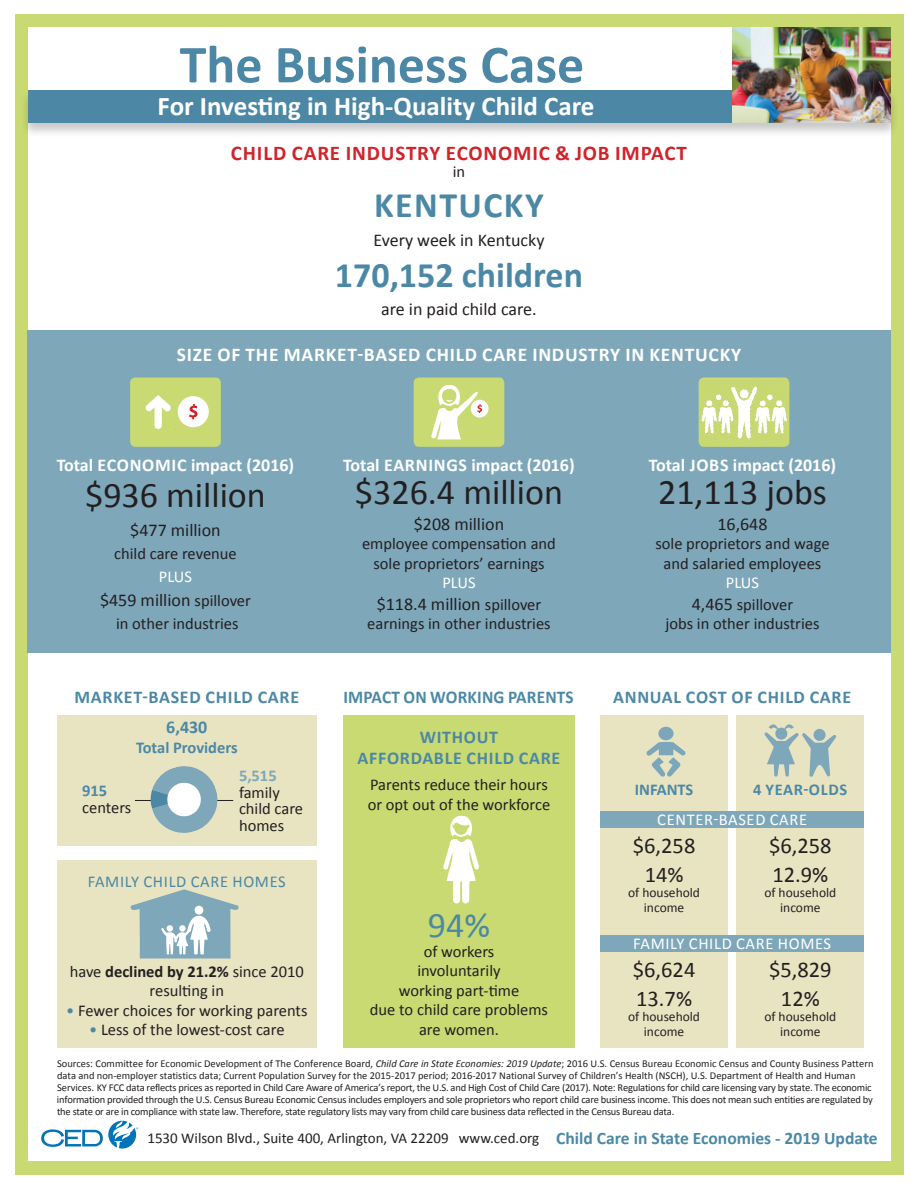
<style>
.page{position:relative;width:918px;height:1188px;background:#fff}
.page>*{position:absolute;margin:0;border:0;box-sizing:border-box;transform-origin:0 0}
.t1{font:700 54px "Calibri";color:#4c88a5}
.t2{font:36px "Calibri";color:#231f20}
.t3{font:700 36px/69.6px "Calibri";color:#4c88a5;text-align:center}
.t4{font:36px "Calibri";color:#4c88a5}
.t5{font:700 27px "Calibri";color:#fff}
.t6{font:22.5px/28.5px "Calibri";color:#231f20;text-align:center}
.t7{font:700 21px "Calibri";letter-spacing:.04em;color:#d1232a}
.t8{font:700 19.5px "Calibri";letter-spacing:.04em;color:#fff}
.t9{font:18px "Calibri";color:#231f20}
.t10{font:700 18px/21.6px "Calibri";letter-spacing:.04em;color:#4c88a5;text-align:center}
.t11{font:700 18px "Calibri";color:#fff}
.t12{font:700 18px "Calibri";letter-spacing:.01em;color:#4c88a5;scale:.96 1}
.t13{font:16.5px/19.5px "Calibri";color:#231f20;text-align:center}
.t14{font:16.5px "Calibri";letter-spacing:.04em;color:#fff}
.t15{font:700 16.5px "Calibri";color:#4c88a5}
.t16{font:16.5px "Calibri";letter-spacing:.04em;color:#4c88a5}
.t17{font:700 16.5px "Calibri";letter-spacing:.04em;color:#4c88a5}
.t18{font:700 16.5px "Calibri";color:#7ea7ba}
.t19{font:15px "Calibri";color:#231f20}
.t20{font:13.5px/15px "Calibri";color:#231f20;text-align:center}
.t21{font:10.5px/11.9px "Calibri";letter-spacing:-.025em;color:#231f20}
.s1{font-size:16.5px}
.s2{font-weight:700}
.s3{color:#4c88a5}
.s4{color:#fff}
.s5{font-size:18px}
.s6{font-style:italic}
.s7{font-weight:700;font-size:17.55px;color:#4c88a5}
</style>
<div class="page">
<div style="left:15px;top:14px;width:889px;height:1160px;background:#c9da72"></div>
<div style="left:28px;top:27px;width:863px;height:1134px;background:#fff"></div>
<div style="left:20px;top:89px;width:879px;height:48px;background:#231f20;opacity:.25"></div>
<div style="left:28px;top:90px;width:863px;height:33px;background:#4c88a5"></div>
<img style="left:732px;top:27px;width:159px;height:96px">
<svg style="left:41px;top:1121px;width:97px;height:28px"></svg>
<div style="left:27px;top:330px;width:864px;height:323px;background:#7ea7ba"></div>
<div style="left:737px;top:716px;width:127px;height:332px;background:#e8e4c2"></div>
<div style="left:414px;top:377px;width:90px;height:70px;background:#c9da72;border-radius:5px"></div>
<svg style="left:431px;top:385px;width:58px;height:54px"></svg>
<div style="left:130px;top:377px;width:91px;height:70px;background:#c9da72;border-radius:5px"></div>
<svg style="left:146px;top:395px;width:63px;height:35px"></svg>
<div style="left:57px;top:716px;width:260px;height:130px;background:#e8e4c2"></div>
<div style="left:600px;top:716px;width:128px;height:332px;background:#e8e4c2"></div>
<div style="left:600px;top:811px;width:264px;height:17px;background:#7ea7ba"></div>
<div style="left:600px;top:935px;width:264px;height:16px;background:#7ea7ba"></div>
<div style="left:57px;top:860px;width:260px;height:188px;background:#e8e4c2"></div>
<div style="left:343px;top:716px;width:232px;height:332px;background:#c9da72"></div>
<svg style="left:443px;top:816px;width:36px;height:87px"></svg>
<div style="left:699px;top:377px;width:90px;height:70px;background:#c9da72;border-radius:5px"></div>
<img style="left:701px;top:386px;width:86px;height:53px">
<svg style="left:765px;top:724px;width:71px;height:53px"></svg>
<div style="left:658px;top:727px;width:16px;height:13px;background:#7ca6ba;border-radius:50%"></div>
<svg style="left:647px;top:742px;width:38px;height:35px"></svg>
<svg style="left:130px;top:889px;width:109px;height:70px"></svg>
<hr style="left:135px;top:800px;width:98px;height:1px;background:#231f20">
<svg style="left:150px;top:766px;width:68px;height:67px"></svg>
<h1 class="t1" style="left:180px;top:31px;width:406px">The Business Case</h1>
<h3 class="t5" style="left:158px;top:90px;width:438px">For Investing in High-Quality Child Care</h3>
<h3 class="t7" style="left:231px;top:140px;width:458px">CHILD CARE INDUSTRY ECONOMIC &amp; JOB IMPACT</h3>
<h3 class="t13" style="left:453px;top:161px;width:14px">in</h3>
<h2 class="t3" style="left:335px;top:169px;width:250px">KENTUCKY<br>170,152 children</h2>
<h3 class="t9" style="left:373px;top:227px;width:173px">Every week in Kentucky</h3>
<h3 class="t9" style="left:381px;top:296px;width:157px">are in paid child care.</h3>
<h3 class="t8" style="left:177px;top:342px;width:566px">SIZE OF THE MARKET-BASED CHILD CARE INDUSTRY IN KENTUCKY</h3>
<h3 class="t11" style="left:57px;top:454px;width:239px">Total ECONOMIC impact (2016)</h3>
<h2 class="t2" style="left:85px;top:470px;width:182px">$936 million</h2>
<h3 class="t9" style="left:130px;top:518px;width:92px">$477 million</h3>
<h3 class="t13" style="left:114px;top:543px;width:124px">child care revenue</h3>
<h3 class="t14" style="left:159px;top:565px;width:35px">PLUS</h3>
<h3 class="t9" style="left:100px;top:588px;width:152px">$459 million <span class="s1">spillover</span></h3>
<h3 class="t13" style="left:116px;top:613px;width:124px">in other industries</h3>
<h3 class="t10" style="left:74px;top:680px;width:226px;line-height:30.8px">MARKET-BASED CHILD CARE<br>6,430</h3>
<h3 class="t15" style="left:136px;top:737px;width:103px">Total Providers</h3>
<h3 class="t15" style="left:82px;top:780px;width:27px">915</h3>
<h3 class="t13" style="left:82px;top:797px;width:51px">centers</h3>
<h3 class="t18" style="left:239px;top:765px;width:39px">5,515</h3>
<h3 class="t13" style="left:239px;top:783px;width:66px;line-height:16.5px;text-align:left">family child care homes</h3>
<h3 class="t16" style="left:88px;top:870px;width:199px">FAMILY CHILD CARE HOMES</h3>
<h3 class="t13" style="left:70px;top:961px;width:236px">have <span class="s2">declined by 21.2%</span> since 2010 resulting in</h3>
<h3 class="t13" style="left:66px;top:1000px;width:243px"><span class="s3">•</span> Fewer choices for working parents</h3>
<h3 class="t13" style="left:89px;top:1019px;width:197px"><span class="s3">•</span> Less of the lowest-cost care</h3>
<h3 class="t11" style="left:343px;top:454px;width:233px">Total EARNINGS impact (2016)</h3>
<h2 class="t2" style="left:355px;top:467px;width:210px">$326.4 million</h2>
<h3 class="t9" style="left:414px;top:511px;width:92px">$208 million</h3>
<h3 class="t13" style="left:362px;top:533px;width:195px">employee compensation and sole proprietors’ earnings</h3>
<h3 class="t14" style="left:442px;top:571px;width:35px">PLUS</h3>
<h3 class="t9" style="left:377px;top:591px;width:166px">$118.4 million <span class="s1">spillover</span></h3>
<h3 class="t13" style="left:367px;top:613px;width:185px">earnings in other industries</h3>
<h3 class="t12" style="left:343px;top:685px;width:241px">IMPACT ON WORKING PARENTS</h3>
<h3 class="t10" style="left:358px;top:725px;width:204px">WITHOUT<br>AFFORDABLE CHILD CARE</h3>
<h3 class="t13" style="left:368px;top:775px;width:184px;text-align:left">Parents reduce their hours or opt out of the workforce</h3>
<h2 class="t4" style="left:428px;top:900px;width:64px">94%</h2>
<h3 class="t13" style="left:370px;top:941px;width:180px">of workers<br>involuntarily<br>working part-time<br>due to child care problems are women.</h3>
<h3 class="t11" style="left:649px;top:454px;width:189px">Total JOBS impact (2016)</h3>
<h2 class="t2" style="left:658px;top:467px;width:170px">21,113 jobs</h2>
<h3 class="t9" style="left:717px;top:511px;width:52px">16,648</h3>
<h3 class="t13" style="left:655px;top:533px;width:176px">sole proprietors and wage and salaried employees</h3>
<h3 class="t13" style="left:692px;top:571px;width:103px;line-height:21.6px"><span class="s4">PLUS<br></span><span class="s5">4,465</span> spillover</h3>
<h3 class="t13" style="left:666px;top:613px;width:155px">jobs in other industries</h3>
<h3 class="t10" style="left:613px;top:685px;width:239px">ANNUAL COST OF CHILD CARE</h3>
<h3 class="t15" style="left:635px;top:779px;width:60px">INFANTS</h3>
<h3 class="t17" style="left:753px;top:779px;width:96px">4 YEAR-OLDS</h3>
<h3 class="t14" style="left:657px;top:808px;width:151px">CENTER-BASED CARE</h3>
<h3 class="t6" style="left:633px;top:831px;width:64px">$6,258<br>14%</h3>
<p class="t20" style="left:628px;top:884px;width:73px">of household income</p>
<h3 class="t6" style="left:769px;top:831px;width:64px;text-align:left">$6,258<br>12.9%</h3>
<p class="t20" style="left:764px;top:884px;width:73px">of household income</p>
<h3 class="t14" style="left:633px;top:932px;width:199px">FAMILY CHILD CARE HOMES</h3>
<h3 class="t6" style="left:633px;top:955px;width:64px;text-align:left">$6,624<br>13.7%</h3>
<p class="t20" style="left:628px;top:1008px;width:73px">of household income</p>
<h3 class="t6" style="left:769px;top:955px;width:64px">$5,829<br>12%</h3>
<p class="t20" style="left:764px;top:1008px;width:73px">of household income</p>
<p class="t21" style="left:57px;top:1058px;width:818px">Sources: Committee for Economic Development of The Conference Board, <span class="s6">Child Care in State Economies: 2019 Update</span>; 2016 U.S. Census Bureau Economic Census and County Business Pattern data and non-employer statistics data; Current Population Survey for the 2015-2017 period; 2016-2017 National Survey of Children’s Health (NSCH), U.S. Department of Health and Human Services. KY FCC data reflects prices as reported in Child Care Aware of America’s report, the U.S. and High Cost of Child Care (2017). Note: Regulations for child care licensing vary by state. The economic information provided through the U.S. Census Bureau Economic Census includes employers and sole proprietors who report child care business income. This does not mean such entities are regulated by the state or are in compliance with state law. Therefore, state regulatory lists may vary from child care business data reflected in the Census Bureau data.</p>
<h3 class="t19" style="left:147px;top:1128px;width:732px">1530 Wilson Blvd., Suite 400, Arlington, VA 22209 www.ced.org <span class="s7">Child Care in State Economies - 2019 Update</span></h3>
</div>
